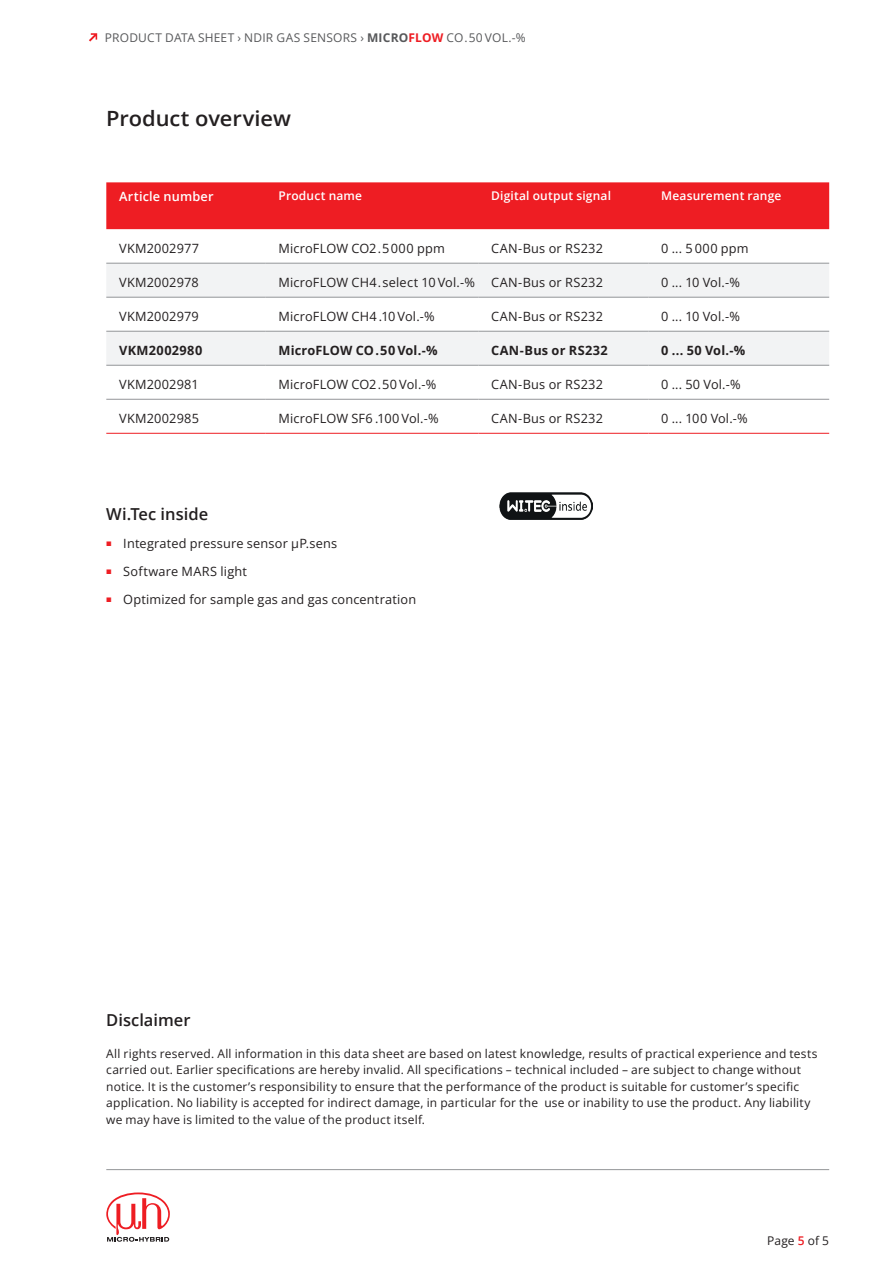
<style>
.page{position:relative;width:893px;height:1263px;background:#fff}
.page>*{position:absolute;margin:0;border:0;box-sizing:border-box;transform-origin:0 0}
.t1{font:600 21px "Open Sans";color:#231f20;scale:1.04 1}
.t2{font:600 16.5px "Open Sans";color:#231f20}
.t3{font:12.75px "Open Sans";letter-spacing:.015em;color:#231f20}
.t4{font:700 12.75px "Open Sans";letter-spacing:.02em;color:#231f20}
.t5{font:600 12.75px "Open Sans";letter-spacing:.01em;color:#fff}
.t6{font:12px/16.5px "Open Sans";letter-spacing:.015em;color:#231f20}
.t7{font:12px "Open Sans";letter-spacing:.015em;color:#57585a}
.t8{font:600 12px "Open Sans";letter-spacing:.015em;color:#fff}
.s1{font-weight:700}
.s2{font-weight:700;color:#ee1d23}
.s3{font-weight:600;color:#ee1d23}
</style>
<div class="page">
<svg style="left:106px;top:1192px;width:64px;height:50px"></svg>
<hr style="left:106px;top:1169px;width:723px;height:1px;background:#939598">
<svg style="left:89px;top:33px;width:8px;height:9px"></svg>
<div style="left:106px;top:182px;width:723px;height:47px;background:#ee1d23"></div>
<svg style="left:106px;top:264px;width:723px;height:101px;fill:#f2f3f4"></svg>
<hr style="left:106px;top:263px;width:160px;height:1px;background:#939598">
<hr style="left:266px;top:263px;width:212px;height:1px;background:#939598">
<hr style="left:478px;top:263px;width:170px;height:1px;background:#939598">
<hr style="left:648px;top:263px;width:181px;height:1px;background:#939598">
<hr style="left:106px;top:297px;width:160px;height:1px;background:#939598">
<hr style="left:266px;top:297px;width:212px;height:1px;background:#939598">
<hr style="left:478px;top:297px;width:170px;height:1px;background:#939598">
<hr style="left:648px;top:297px;width:181px;height:1px;background:#939598">
<hr style="left:106px;top:331px;width:160px;height:1px;background:#939598">
<hr style="left:266px;top:331px;width:212px;height:1px;background:#939598">
<hr style="left:478px;top:331px;width:170px;height:1px;background:#939598">
<hr style="left:648px;top:331px;width:181px;height:1px;background:#939598">
<hr style="left:106px;top:365px;width:160px;height:1px;background:#939598">
<hr style="left:266px;top:365px;width:212px;height:1px;background:#939598">
<hr style="left:478px;top:365px;width:170px;height:1px;background:#939598">
<hr style="left:648px;top:365px;width:181px;height:1px;background:#939598">
<hr style="left:106px;top:399px;width:160px;height:1px;background:#939598">
<hr style="left:266px;top:399px;width:212px;height:1px;background:#939598">
<hr style="left:478px;top:399px;width:170px;height:1px;background:#939598">
<hr style="left:648px;top:399px;width:181px;height:1px;background:#939598">
<hr style="left:106px;top:433px;width:160px;height:1px;background:#ee1d23">
<hr style="left:266px;top:433px;width:212px;height:1px;background:#ee1d23">
<hr style="left:478px;top:433px;width:170px;height:1px;background:#ee1d23">
<hr style="left:648px;top:433px;width:181px;height:1px;background:#ee1d23">
<img style="left:500px;top:492px;width:92px;height:28px">
<p class="t7" style="left:105px;top:29px;width:422px">PRODUCT DATA SHEET › NDIR GAS SENSORS › <span class="s1">MICRO</span><span class="s2">FLOW</span> CO . 50 VOL.-%</p>
<h1 class="t1" style="left:106px;top:104px;width:179px">Product overview</h1>
<p class="t5" style="left:119px;top:187px;width:96px">Article number</p>
<p class="t8" style="left:279px;top:187px;width:85px">Product name</p>
<p class="t8" style="left:491px;top:187px;width:121px">Digital output signal</p>
<p class="t8" style="left:661px;top:187px;width:122px">Measurement range</p>
<p class="t3" style="left:119px;top:240px;width:81px">VKM2002977</p>
<p class="t3" style="left:279px;top:240px;width:168px">MicroFLOW CO2 . 5 000 ppm</p>
<p class="t3" style="left:491px;top:240px;width:113px">CAN-Bus or RS232</p>
<p class="t3" style="left:661px;top:240px;width:89px">0 ... 5 000 ppm</p>
<p class="t3" style="left:119px;top:274px;width:81px">VKM2002978</p>
<p class="t3" style="left:279px;top:274px;width:198px">MicroFLOW CH4 . select 10 Vol.-%</p>
<p class="t3" style="left:491px;top:274px;width:113px">CAN-Bus or RS232</p>
<p class="t3" style="left:661px;top:274px;width:80px">0 ... 10 Vol.-%</p>
<p class="t3" style="left:119px;top:308px;width:81px">VKM2002979</p>
<p class="t3" style="left:279px;top:308px;width:158px">MicroFLOW CH4 .10 Vol.-%</p>
<p class="t3" style="left:491px;top:308px;width:113px">CAN-Bus or RS232</p>
<p class="t3" style="left:661px;top:308px;width:80px">0 ... 10 Vol.-%</p>
<p class="t4" style="left:119px;top:341px;width:85px">VKM2002980</p>
<p class="t4" style="left:279px;top:341px;width:161px">MicroFLOW CO . 50 Vol.-%</p>
<p class="t4" style="left:491px;top:341px;width:118px">CAN-Bus or RS232</p>
<p class="t4" style="left:661px;top:341px;width:86px">0 ... 50 Vol.-%</p>
<p class="t3" style="left:119px;top:376px;width:81px">VKM2002981</p>
<p class="t3" style="left:279px;top:376px;width:159px">MicroFLOW CO2 . 50 Vol.-%</p>
<p class="t3" style="left:491px;top:376px;width:113px">CAN-Bus or RS232</p>
<p class="t3" style="left:661px;top:376px;width:81px">0 ... 50 Vol.-%</p>
<p class="t3" style="left:119px;top:410px;width:81px">VKM2002985</p>
<p class="t3" style="left:279px;top:410px;width:162px">MicroFLOW SF6 .100 Vol.-%</p>
<p class="t3" style="left:491px;top:410px;width:113px">CAN-Bus or RS232</p>
<p class="t3" style="left:661px;top:410px;width:88px">0 ... 100 Vol.-%</p>
<h2 class="t2" style="left:106px;top:503px;width:103px">Wi.Tec inside</h2>
<p class="t3" style="left:106px;top:535px;width:232px"><sup>■</sup> Integrated pressure sensor µP.sens</p>
<p class="t3" style="left:106px;top:563px;width:142px"><sup>■</sup> Software MARS light</p>
<p class="t3" style="left:106px;top:591px;width:311px"><sup>■</sup> Optimized for sample gas and gas concentration</p>
<h2 class="t2" style="left:106px;top:1009px;width:86px">Disclaimer</h2>
<p class="t6" style="left:106px;top:1045px;width:713px">All rights reserved. All information in this data sheet are based on latest knowledge, results of practical experience and tests carried out. Earlier specifications are hereby invalid. All specifications – technical included – are subject to change without notice. It is the customer’s responsibility to ensure that the performance of the product is suitable for customer’s specific application. No liability is accepted for indirect damage, in particular for the use or inability to use the product. Any liability we may have is limited to the value of the product itself.</p>
<p class="t6" style="left:767px;top:1232px;width:63px">Page <span class="s3">5</span> of 5</p>
</div>
